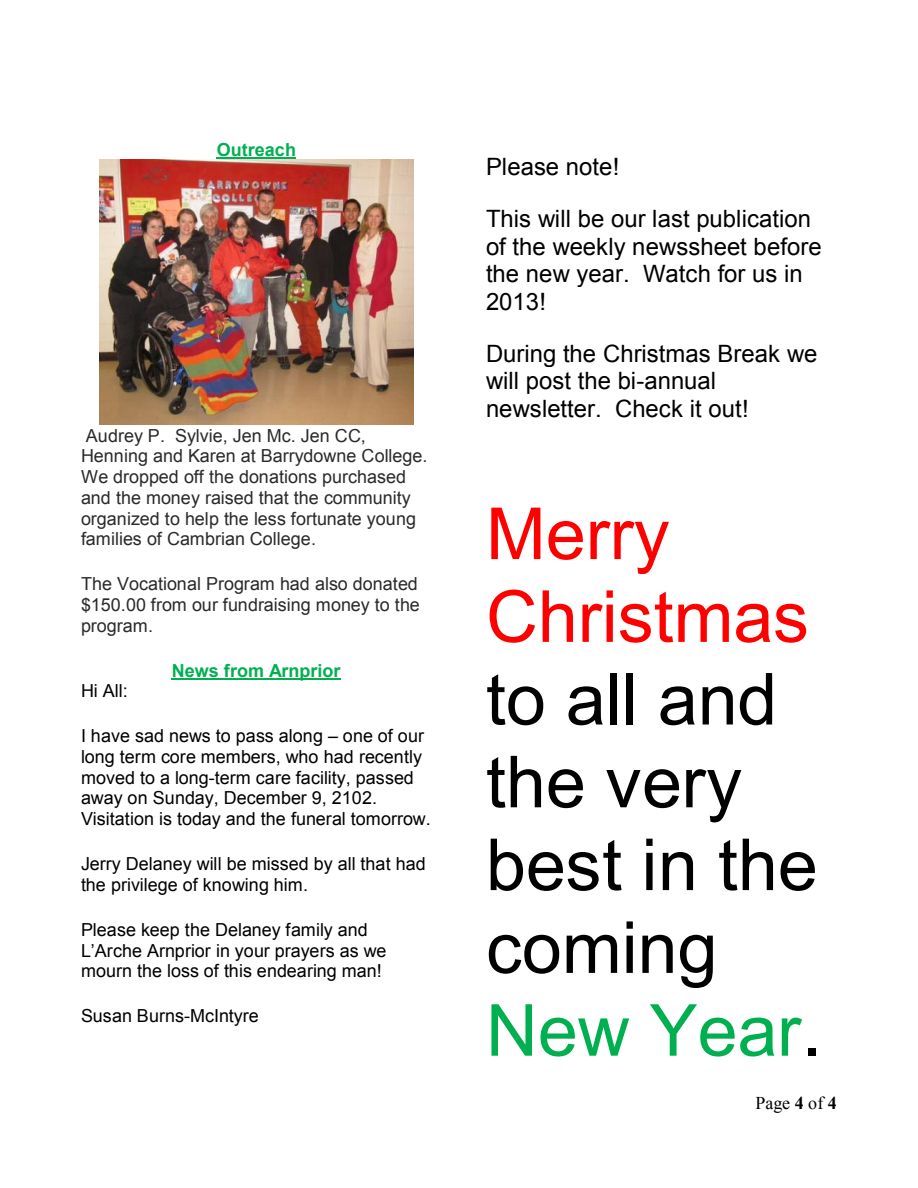
<style>
.page{position:relative;width:918px;height:1188px;background:#fff}
.page>*{position:absolute;margin:0;border:0;box-sizing:border-box;transform-origin:0 0}
.t1{font:71.85px/82.8px "Arial";color:#000}
.t2{font:71.85px/82.8px "Arial";color:#f00}
.t3{font:23.85px/27.6px "Arial";color:#000}
.t4{font:18px/20.7px "Arial";color:#000}
.t5{font:18px/20.7px "Arial";color:#2a2a2a}
.t6{font:700 18px "Arial";color:#00b050}
.t7{font:18px "Times New Roman";color:#000}
.s1{color:#00b050}
.s2{font-weight:700}
</style>
<div class="page">
<hr style="left:217px;top:158px;width:79px;height:1px;background:#00b050">
<hr style="left:172px;top:679px;width:169px;height:1px;background:#00b050">
<img style="left:100px;top:160px;width:313px;height:265px">
<p class="t6" style="left:217px;top:139px;width:81px">Outreach</p>
<p class="t5" style="left:81px;top:425px;width:348px">Audrey P. Sylvie, Jen Mc. Jen CC, Henning and Karen at Barrydowne College.<br>We dropped off the donations purchased and the money raised that the community organized to help the less fortunate young families of Cambrian College.</p>
<p class="t5" style="left:81px;top:574px;width:340px;text-align:justify">The Vocational Program had also donated $150.00 from our fundraising money to the program.</p>
<p class="t6" style="left:172px;top:660px;width:170px">News from Arnprior</p>
<p class="t4" style="left:81px;top:681px;width:48px">Hi All:</p>
<p class="t4" style="left:81px;top:726px;width:351px">I have sad news to pass along – one of our long term core members, who had recently moved to a long-term care facility, passed away on Sunday, December 9, 2102.<br>Visitation is today and the funeral tomorrow.</p>
<p class="t4" style="left:81px;top:854px;width:346px">Jerry Delaney will be missed by all that had the privilege of knowing him.</p>
<p class="t4" style="left:81px;top:919px;width:307px">Please keep the Delaney family and<br>L’Arche Arnprior in your prayers as we mourn the loss of this endearing man!</p>
<p class="t4" style="left:81px;top:1006px;width:179px">Susan Burns-McIntyre</p>
<h2 class="t3" style="left:486px;top:141px;width:327px;line-height:51.9px">Please note!<br>This will be our last publication</h2>
<h2 class="t3" style="left:486px;top:233px;width:337px">of the weekly newssheet before the new year. Watch for us in<br>2013!</h2>
<h2 class="t3" style="left:486px;top:340px;width:333px">During the Christmas Break we will post the bi-annual newsletter. Check it out!</h2>
<h1 class="t2" style="left:486px;top:493px;width:324px">Merry<br>Christmas</h1>
<h1 class="t1" style="left:486px;top:658px;width:337px">to all and the very best in the coming<br><span class="s1">New Year</span>.</h1>
<p class="t7" style="left:755px;top:1093px;width:83px">Page <span class="s2">4</span> of <span class="s2">4</span></p>
</div>
